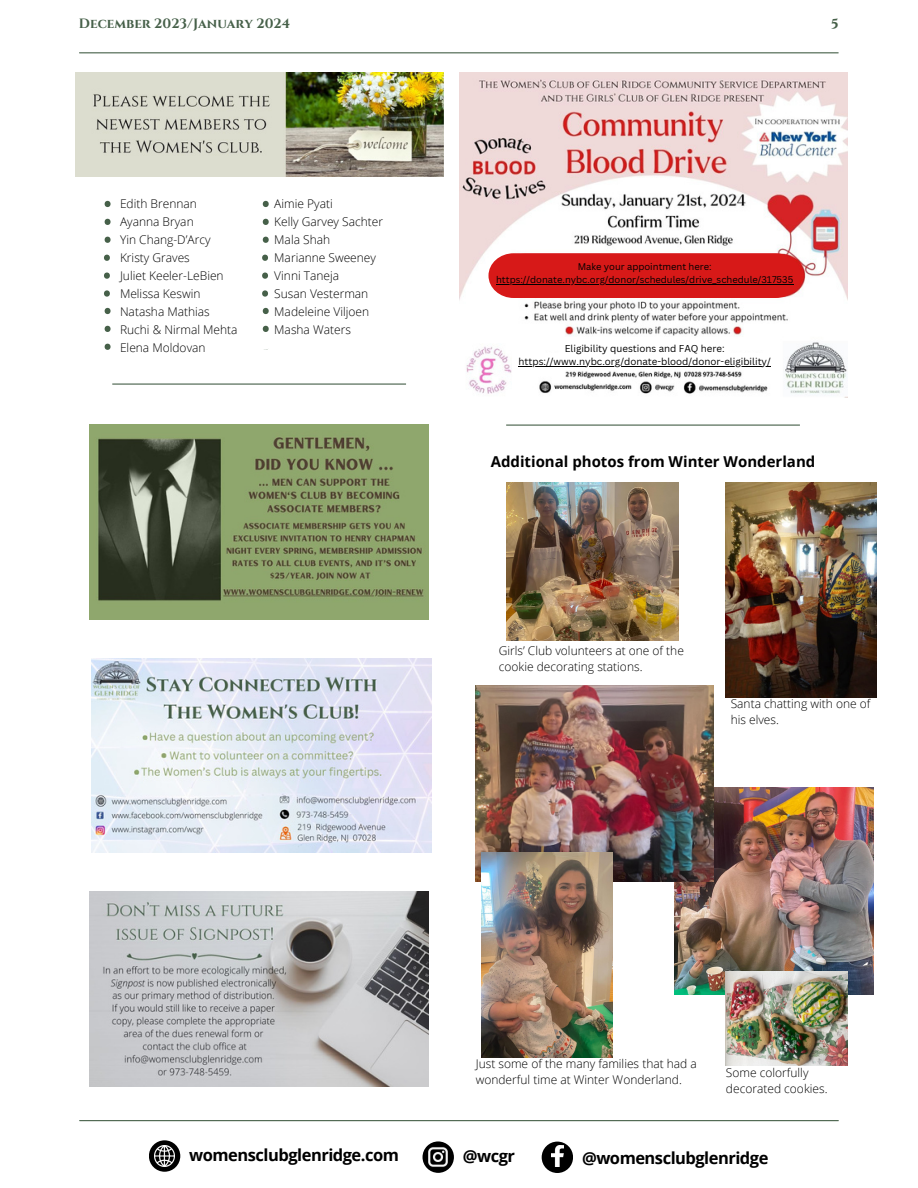
<style>
.page{position:relative;width:918px;height:1188px;background:#fff}
.page>*{position:absolute;margin:0;border:0;box-sizing:border-box;transform-origin:0 0}
.t1{font:700 16.5px "Open Sans";letter-spacing:-.03em;color:#000}
.t2{font:700 15px "Open Sans";color:#000}
.t3{font:700 13.5px "Cinzel";color:#466049}
.t4{font:300 12px/16px "Open Sans";color:#000}
.t5{font:9.75px "Canva Sans";color:#000}
.t6{font:9.45px "Canva Sans";color:#000}
</style>
<div class="page">
<hr style="left:80px;top:52px;width:758px;height:1px;background:#466049">
<hr style="left:80px;top:1120px;width:758px;height:1px;background:#466049">
<div style="left:423px;top:1141px;width:31px;height:32px;background:#000;border-radius:50%"></div>
<div style="left:542px;top:1142px;width:31px;height:31px;background:#000;border-radius:50%"></div>
<img style="left:552px;top:1146px;width:11px;height:20px">
<img style="left:428px;top:1147px;width:20px;height:20px">
<svg style="left:149px;top:1140px;width:31px;height:32px"></svg>
<img style="left:154px;top:1146px;width:21px;height:20px">
<img style="left:75px;top:72px;width:368px;height:105px">
<svg style="left:104px;top:201px;width:7px;height:6px"></svg>
<svg style="left:104px;top:219px;width:7px;height:6px"></svg>
<svg style="left:104px;top:237px;width:7px;height:5px"></svg>
<svg style="left:104px;top:255px;width:6px;height:6px"></svg>
<svg style="left:104px;top:273px;width:6px;height:6px"></svg>
<svg style="left:104px;top:290px;width:6px;height:6px"></svg>
<svg style="left:104px;top:308px;width:7px;height:6px"></svg>
<svg style="left:104px;top:326px;width:7px;height:6px"></svg>
<svg style="left:104px;top:344px;width:7px;height:6px"></svg>
<svg style="left:262px;top:201px;width:7px;height:6px"></svg>
<svg style="left:262px;top:219px;width:7px;height:6px"></svg>
<svg style="left:262px;top:237px;width:7px;height:5px"></svg>
<svg style="left:262px;top:255px;width:6px;height:6px"></svg>
<svg style="left:262px;top:273px;width:6px;height:6px"></svg>
<svg style="left:262px;top:290px;width:6px;height:6px"></svg>
<svg style="left:262px;top:308px;width:7px;height:6px"></svg>
<svg style="left:262px;top:326px;width:7px;height:6px"></svg>
<hr style="left:112px;top:384px;width:294px;height:1px;background:#466049">
<img style="left:89px;top:425px;width:340px;height:194px">
<img style="left:92px;top:658px;width:340px;height:195px">
<img style="left:89px;top:892px;width:340px;height:194px">
<img style="left:459px;top:72px;width:388px;height:325px">
<div style="left:488px;top:253px;width:313px;height:45px;background:#d71918"></div>
<hr style="left:496px;top:284px;width:297px;height:1px;background:#000">
<hr style="left:506px;top:425px;width:294px;height:1px;background:#466049">
<img style="left:507px;top:483px;width:172px;height:157px">
<img style="left:726px;top:483px;width:151px;height:215px">
<img style="left:674px;top:788px;width:199px;height:207px">
<img style="left:476px;top:686px;width:237px;height:196px">
<img style="left:481px;top:852px;width:132px;height:205px">
<svg style="left:515px;top:339px;width:260px;height:31px"></svg>
<hr style="left:518px;top:366px;width:253px;height:1px;background:#000">
<img style="left:726px;top:971px;width:121px;height:95px">
<p class="t3" style="left:79px;top:15px;width:213px">December 2023/January 2024</p>
<p class="t3" style="left:831px;top:15px;width:9px">5</p>
<p class="t4" style="left:120px;top:195px;width:78px">Edith Brennan</p>
<p class="t4" style="left:120px;top:213px;width:75px">Ayanna Bryan</p>
<p class="t4" style="left:120px;top:231px;width:92px">Yin Chang-D’Arcy</p>
<p class="t4" style="left:120px;top:249px;width:71px">Kristy Graves</p>
<p class="t4" style="left:120px;top:267px;width:105px">Juliet Keeler-LeBien</p>
<p class="t4" style="left:120px;top:285px;width:82px">Melissa Keswin</p>
<p class="t4" style="left:120px;top:303px;width:91px">Natasha Mathias</p>
<p class="t4" style="left:120px;top:321px;width:119px">Ruchi &amp; Nirmal Mehta</p>
<p class="t4" style="left:120px;top:339px;width:87px">Elena Moldovan</p>
<p class="t4" style="left:274px;top:195px;width:60px">Aimie Pyati</p>
<p class="t4" style="left:274px;top:213px;width:110px">Kelly Garvey Sachter</p>
<p class="t4" style="left:274px;top:231px;width:57px">Mala Shah</p>
<p class="t4" style="left:274px;top:249px;width:103px">Marianne Sweeney</p>
<p class="t4" style="left:274px;top:267px;width:66px">Vinni Taneja</p>
<p class="t4" style="left:274px;top:285px;width:96px">Susan Vesterman</p>
<p class="t4" style="left:274px;top:303px;width:96px">Madeleine Viljoen</p>
<p class="t4" style="left:274px;top:321px;width:78px">Masha Waters</p>
<p class="t6" style="left:578px;top:260px;width:136px">Make your appointment here:</p>
<p class="t6" style="left:496px;top:273px;width:299px">https://donate.nybc.org/donor/schedules/drive_schedule/317535</p>
<p class="t5" style="left:565px;top:341px;width:162px">Eligibility questions and FAQ here:</p>
<p class="t5" style="left:518px;top:355px;width:254px">https://www.nybc.org/donate-blood/donor-eligibility/</p>
<p class="t2" style="left:491px;top:451px;width:326px">Additional photos from Winter Wonderland</p>
<p class="t4" style="left:499px;top:642px;width:187px">Girls’ Club volunteers at one of the cookie decorating stations.</p>
<p class="t4" style="left:731px;top:695px;width:141px">Santa chatting with one of his elves.</p>
<p class="t4" style="left:476px;top:1055px;width:223px">Just some of the many families that had a wonderful time at Winter Wonderland.</p>
<p class="t4" style="left:726px;top:1064px;width:103px">Some colorfully decorated cookies.</p>
<p class="t1" style="left:189px;top:1144px;width:211px">womensclubglenridge.com</p>
<p class="t1" style="left:463px;top:1144px;width:54px">@wcgr</p>
<p class="t1" style="left:582px;top:1146px;width:188px">@womensclubglenridge</p>
</div>
